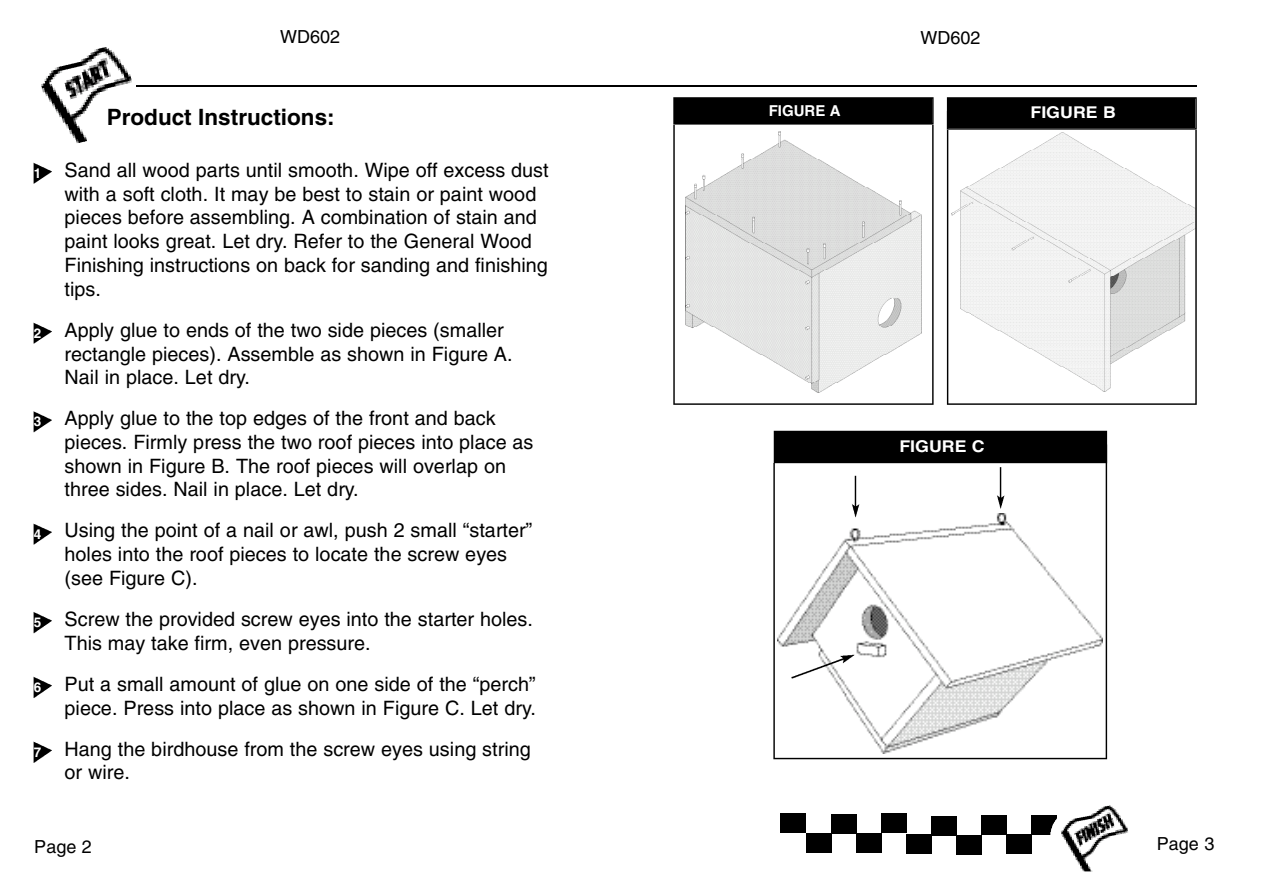
<style>
.page{position:relative;width:1263px;height:893px;background:#fff}
.page>*{position:absolute;margin:0;border:0;box-sizing:border-box;transform-origin:0 0}
.t1{font:700 22.5px "Helvetica";color:#000}
.t2{font:19.8px/23.7px "Helvetica";color:#000}
.t3{font:18px "Helvetica";color:#000}
.t4{font:700 16.2px "Helvetica";color:#fff;scale:1.1 1}
.t5{font:700 15px "Helvetica";color:#fff}
.s1{font-weight:700;font-size:13.5px;color:#fff}
</style>
<div class="page">
<svg style="left:34px;top:323px;width:18px;height:20px"></svg>
<div style="left:781px;top:813px;width:25px;height:19px;background:#000"></div>
<div style="left:806px;top:833px;width:25px;height:19px;background:#000"></div>
<div style="left:831px;top:814px;width:26px;height:19px;background:#000"></div>
<div style="left:856px;top:833px;width:25px;height:19px;background:#000"></div>
<div style="left:881px;top:813px;width:25px;height:20px;background:#000"></div>
<div style="left:906px;top:834px;width:25px;height:20px;background:#000"></div>
<div style="left:932px;top:815px;width:25px;height:20px;background:#000"></div>
<div style="left:957px;top:835px;width:25px;height:19px;background:#000"></div>
<div style="left:982px;top:815px;width:25px;height:19px;background:#000"></div>
<div style="left:1007px;top:834px;width:25px;height:19px;background:#000"></div>
<div style="left:1032px;top:815px;width:25px;height:19px;background:#000"></div>
<svg style="left:1051px;top:818px;width:6px;height:16px"></svg>
<img style="left:1061px;top:805px;width:67px;height:66px">
<svg style="left:41px;top:76px;width:7px;height:20px"></svg>
<img style="left:48px;top:47px;width:84px;height:96px">
<div style="left:105px;top:107px;width:346px;height:27px;background:#fff"></div>
<svg style="left:673px;top:125px;width:261px;height:280px"></svg>
<svg style="left:673px;top:97px;width:261px;height:28px;background:#060606"></svg>
<svg style="left:34px;top:163px;width:18px;height:21px"></svg>
<svg style="left:947px;top:130px;width:250px;height:275px;fill:#f4f4f4"></svg>
<svg style="left:947px;top:97px;width:250px;height:33px;background:#060606"></svg>
<svg style="left:773px;top:444px;width:334px;height:315px"></svg>
<svg style="left:34px;top:411px;width:18px;height:21px"></svg>
<hr style="left:136px;top:85px;width:1061px;height:2px;background:#000">
<svg style="left:774px;top:431px;width:333px;height:86px"></svg>
<svg style="left:34px;top:524px;width:18px;height:20px"></svg>
<svg style="left:34px;top:612px;width:18px;height:21px"></svg>
<svg style="left:34px;top:677px;width:18px;height:21px"></svg>
<svg style="left:791px;top:654px;width:63px;height:24px"></svg>
<svg style="left:34px;top:742px;width:18px;height:20px"></svg>
<p class="t3" style="left:280px;top:30px;width:62px">WD602</p>
<p class="t3" style="left:921px;top:31px;width:62px">WD602</p>
<p class="t1" style="left:107px;top:108px;width:230px">Product Instructions:</p>
<p class="t2" style="left:65px;top:160px;width:486px;text-indent:-31px"><span class="s1">1</span> Sand all wood parts until smooth. Wipe off excess dust with a soft cloth. It may be best to stain or paint wood pieces before assembling. A combination of stain and paint looks great. Let dry. Refer to the General Wood Finishing instructions on back for sanding and finishing tips.</p>
<p class="t2" style="left:65px;top:320px;width:450px;text-indent:-31px"><span class="s1">2</span> Apply glue to ends of the two side pieces (smaller rectangle pieces). Assemble as shown in Figure A.<br>Nail in place. Let dry.</p>
<p class="t2" style="left:65px;top:408px;width:471px;text-indent:-31px"><span class="s1">3</span> Apply glue to the top edges of the front and back pieces. Firmly press the two roof pieces into place as shown in Figure B. The roof pieces will overlap on three sides. Nail in place. Let dry.</p>
<p class="t2" style="left:65px;top:520px;width:469px;text-indent:-31px"><span class="s1">4</span> Using the point of a nail or awl, push 2 small “starter” holes into the roof pieces to locate the screw eyes (see Figure C).</p>
<p class="t2" style="left:65px;top:609px;width:470px;text-indent:-31px"><span class="s1">5</span> Screw the provided screw eyes into the starter holes.<br>This may take firm, even pressure.</p>
<p class="t2" style="left:34px;top:674px;width:503px;text-align:right"><span class="s1">6</span> Put a small amount of glue on one side of the “perch” piece. Press into place as shown in Figure C. Let dry.</p>
<p class="t2" style="left:65px;top:738px;width:468px;text-indent:-31px"><span class="s1">7</span> Hang the birdhouse from the screw eyes using string or wire.</p>
<p class="t5" style="left:769px;top:105px;width:74px">FIGURE A</p>
<p class="t4" style="left:899px;top:440px;width:79px">FIGURE C</p>
<p class="t4" style="left:1030px;top:107px;width:79px">FIGURE B</p>
<p class="t3" style="left:34px;top:839px;width:59px">Page 2</p>
<p class="t3" style="left:1157px;top:836px;width:59px">Page 3</p>
</div>
